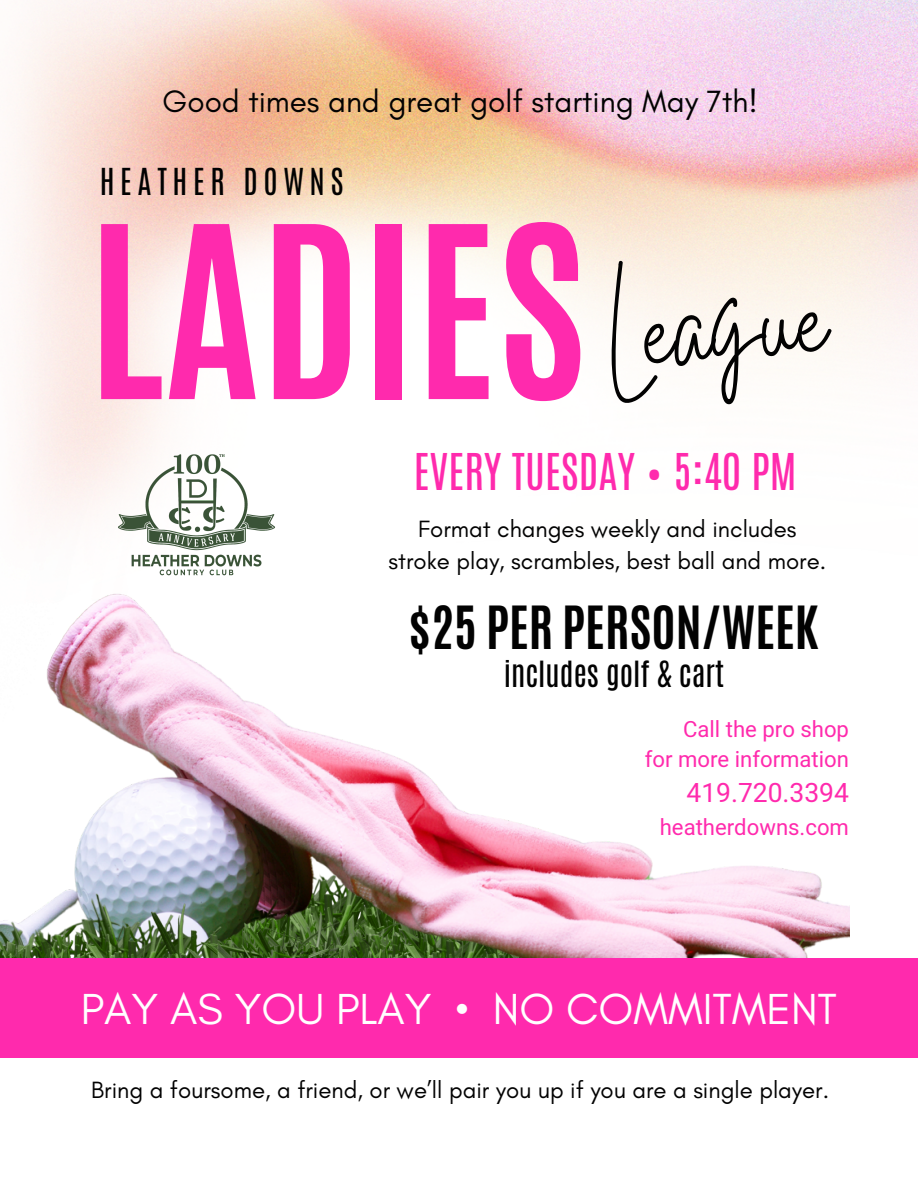
<style>
.page{position:relative;width:918px;height:1188px;background:#fff}
.page>*{position:absolute;margin:0;border:0;box-sizing:border-box;transform-origin:0 0}
.t1{font:700 203.7px "Antonio";color:#ff2aad}
.t2{font:90.9px "White Star";color:#020202}
.t3{font:700 49.65px "Antonio";color:#020202}
.t4{font:44.25px "Glacial Indifference";color:#fff}
.t5{font:42.3px "Antonio";color:#ff2aad}
.t6{font:31.35px "Glacial Indifference";color:#020202}
.t7{font:31.05px "Antonio";letter-spacing:.18em;color:#020202}
.t8{font:30.15px "Antonio";color:#020202}
.t9{font:26.4px "Heebo";color:#ff2aad}
.t10{font:24px "Glacial Indifference";color:#020202}
.t11{font:22.05px "Heebo";color:#ff2aad}
</style>
<div class="page">
<img style="left:13px;top:0;width:905px;height:938px">
<img style="left:111px;top:449px;width:172px;height:116px">
<img style="left:13px;top:565px;width:836px;height:393px">
<img style="left:0;top:766px;width:339px;height:192px">
<div style="left:0;top:958px;width:918px;height:100px;background:#ff2aad"></div>
<p class="t6" style="left:163px;top:82px;width:597px">Good times and great golf starting May 7th!</p>
<h4 class="t7" style="left:100px;top:159px;width:245px">HEATHER DOWNS</h4>
<p class="t1" style="left:88px;top:166px;width:500px">LADIES</p>
<p class="t2" style="left:604px;top:313px;width:226px;rotate:-4deg">League</p>
<p class="t5" style="left:414px;top:442px;width:384px">EVERY TUESDAY • 5:40 PM</p>
<p class="t10" style="left:418px;top:514px;width:380px">Format changes weekly and includes</p>
<p class="t10" style="left:389px;top:547px;width:439px">stroke play, scrambles, best ball and more.</p>
<h3 class="t3" style="left:409px;top:592px;width:411px">$25 PER PERSON/WEEK</h3>
<p class="t8" style="left:504px;top:653px;width:222px">includes golf &amp; cart</p>
<p class="t11" style="left:683px;top:714px;width:167px">Call the pro shop</p>
<p class="t11" style="left:645px;top:744px;width:206px">for more information</p>
<p class="t9" style="left:687px;top:774px;width:164px">419.720.3394</p>
<p class="t11" style="left:660px;top:811px;width:191px">heatherdowns.com</p>
<h4 class="t4" style="left:81px;top:982px;width:758px">PAY AS YOU PLAY • NO COMMITMENT</h4>
<p class="t10" style="left:91px;top:1075px;width:739px">Bring a foursome, a friend, or we’ll pair you up if you are a single player.</p>
</div>
